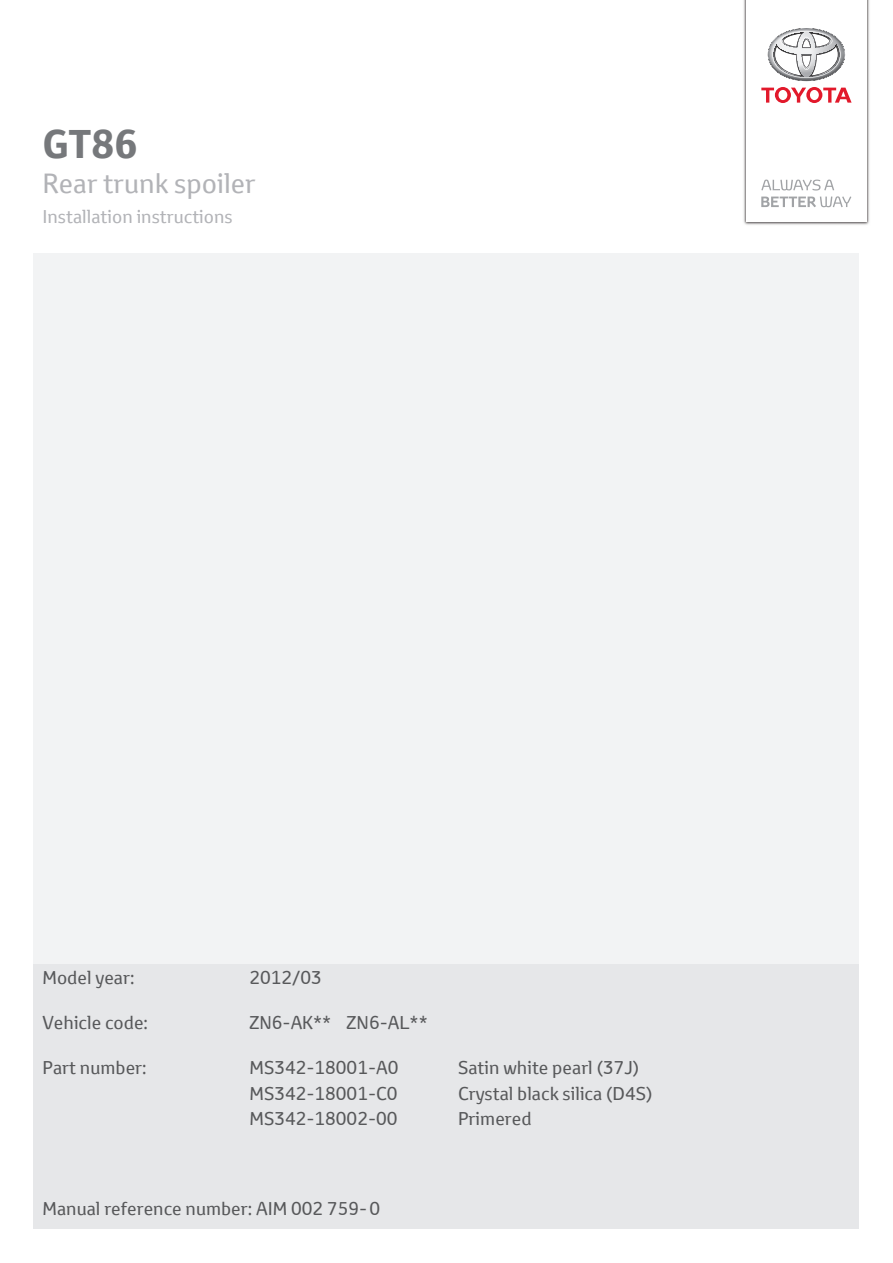
<style>
.page{position:relative;width:893px;height:1263px;background:#fff}
.page>*{position:absolute;margin:0;border:0;box-sizing:border-box;transform-origin:0 0}
.t1{font:700 39px "Toyota Text";color:#76787b}
.t2{font:27px "Toyota Text";color:#b2b3b7}
.t3{font:18px "Toyota Text";color:#57585a}
.t4{font:18px "Toyota Text";color:#b2b3b7}
</style>
<div class="page">
<div style="left:34px;top:963px;width:825px;height:266px;background:#e6e7e9"></div>
<div style="left:34px;top:253px;width:825px;height:710px;background:#f2f3f4"></div>
<img style="left:743px;top:0;width:127px;height:225px">
<div style="left:746px;top:0;width:120px;height:222px;background:#fff"></div>
<svg style="left:761px;top:87px;width:90px;height:16px"></svg>
<svg style="left:768px;top:28px;width:77px;height:53px"></svg>
<svg style="left:761px;top:180px;width:90px;height:27px"></svg>
<h1 class="t1" style="left:42px;top:118px;width:97px">GT86</h1>
<h2 class="t2" style="left:42px;top:165px;width:215px">Rear trunk spoiler</h2>
<p class="t4" style="left:42px;top:204px;width:192px">Installation instructions</p>
<p class="t3" style="left:42px;top:966px;width:94px">Model year:</p>
<p class="t3" style="left:249px;top:966px;width:74px">2012/03</p>
<p class="t3" style="left:42px;top:1011px;width:107px">Vehicle code:</p>
<p class="t3" style="left:249px;top:1011px;width:180px">ZN6-AK** ZN6-AL**</p>
<p class="t3" style="left:42px;top:1056px;width:106px">Part number:</p>
<p class="t3" style="left:249px;top:1056px;width:150px">MS342-18001-A0</p>
<p class="t3" style="left:458px;top:1056px;width:183px">Satin white pearl (37J)</p>
<p class="t3" style="left:249px;top:1081px;width:149px">MS342-18001-C0</p>
<p class="t3" style="left:458px;top:1081px;width:196px">Crystal black silica (D4S)</p>
<p class="t3" style="left:249px;top:1107px;width:149px">MS342-18002-00</p>
<p class="t3" style="left:458px;top:1107px;width:75px">Primered</p>
<p class="t3" style="left:42px;top:1197px;width:339px">Manual reference number: AIM 002 759-0</p>
</div>
